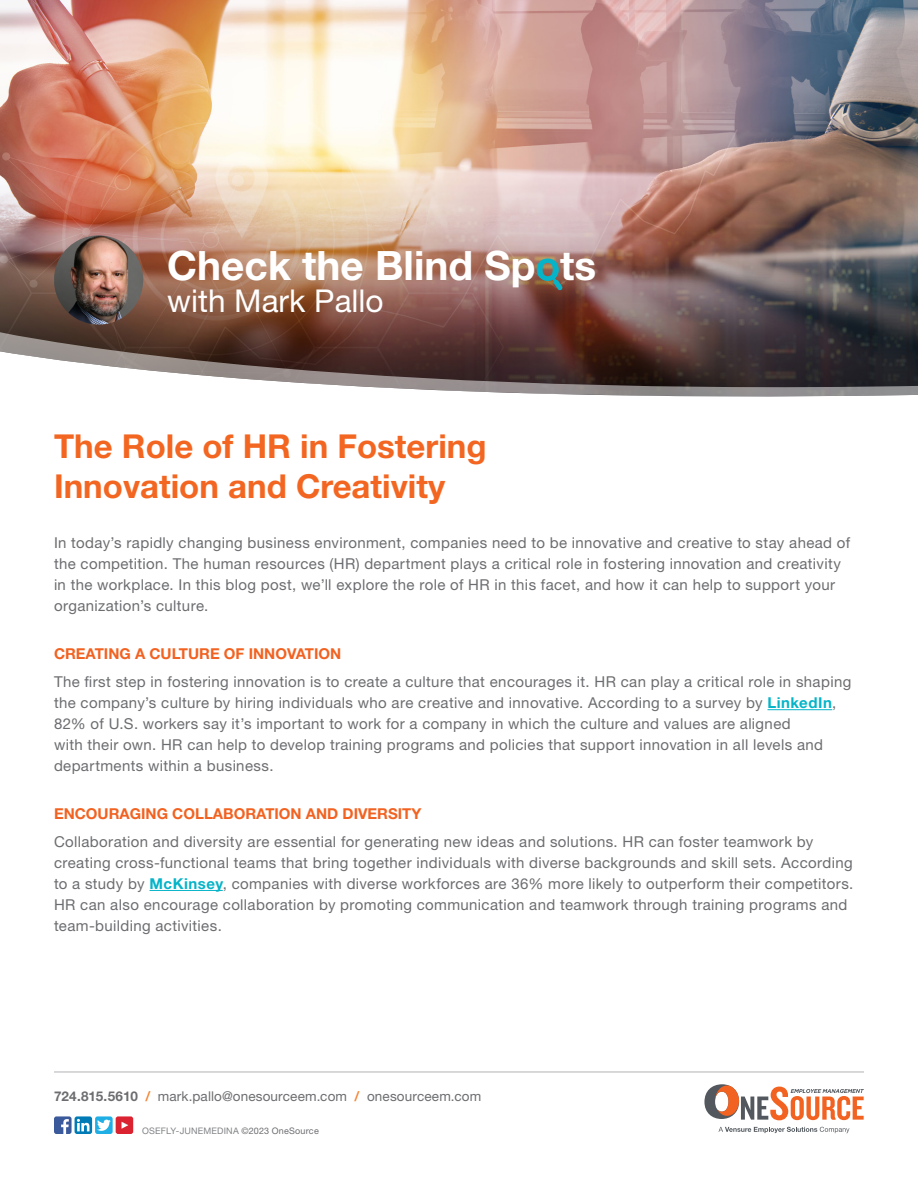
<style>
.page{position:relative;width:918px;height:1188px;background:#fff}
.page>*{position:absolute;margin:0;border:0;box-sizing:border-box;transform-origin:0 0}
.Heading_1{font:700 40.5px "Helvetica Neue LT Std";color:#fff}
.Heading_1-2{font:700 33px/39.6px "Helvetica Neue LT Std";color:#f36621}
.t1{font:31.5px "Helvetica Neue LT Std";color:#fff}
.Body{font:15px/21px "Helvetica Neue LT Std";letter-spacing:.025em;color:#6c6d70}
.Subhead_1{font:700 15px "Helvetica Neue LT Std";color:#f26221}
.t2{font:13.5px "Helvetica Neue LT Std";letter-spacing:.01em;color:#6c6d70}
.t3{font:9px "Helvetica Neue LT Std";letter-spacing:.02em;color:#818386}
.s1{color:#05b4c8}
.s2{font-weight:700;color:#05b4c8}
.s3{font-weight:700}
.s4{font-weight:700;color:#f58432}
.s5{color:#6c6d70}
</style>
<div class="page">
<hr style="left:54px;top:1072px;width:810px;height:1px;background:#b2b3b7">
<div style="left:54px;top:1116px;width:18px;height:18px;background:#3b5a9b;border-radius:2px"></div>
<svg style="left:61px;top:1119px;width:8px;height:15px"></svg>
<div style="left:75px;top:1116px;width:17px;height:18px;background:#007bb6;border-radius:2px"></div>
<svg style="left:77px;top:1119px;width:13px;height:12px"></svg>
<div style="left:95px;top:1116px;width:18px;height:18px;background:#1fafe5;border-radius:2px"></div>
<svg style="left:97px;top:1120px;width:14px;height:11px"></svg>
<div style="left:116px;top:1116px;width:17px;height:18px;background:#db2230;border-radius:2px"></div>
<svg style="left:122px;top:1122px;width:7px;height:7px"></svg>
<svg style="left:704px;top:1084px;width:160px;height:36px"></svg>
<svg style="left:718px;top:1127px;width:131px;height:6px"></svg>
<hr style="left:767px;top:709px;width:65px;height:1px;background:#05b4c8">
<hr style="left:150px;top:890px;width:73px;height:1px;background:#05b4c8">
<img style="left:0;top:0;width:918px;height:329px">
<svg style="left:0;top:329px;width:918px;height:68px"></svg>
<svg style="left:536px;top:259px;width:27px;height:31px"></svg>
<img style="left:54px;top:235px;width:89px;height:90px;border-radius:44px">
<p class="Heading_1" style="left:167px;top:241px;width:431px">Check the Blind Sp<span class="s1">o</span>ts</p>
<p class="t1" style="left:167px;top:282px;width:218px">with Mark Pallo</p>
<p class="Heading_1-2" style="left:54px;top:426px;width:434px">The Role of HR in Fostering<br>Innovation and Creativity</p>
<p class="Body" style="left:54px;top:532px;width:798px">In today’s rapidly changing business environment, companies need to be innovative and creative to stay ahead of the competition. The human resources (HR) department plays a critical role in fostering innovation and creativity in the workplace. In this blog post, we’ll explore the role of HR in this facet, and how it can help to support your organization’s culture.</p>
<p class="Subhead_1" style="left:54px;top:645px;width:289px">CREATING A CULTURE OF INNOVATION</p>
<p class="Body" style="left:54px;top:671px;width:799px">The first step in fostering innovation is to create a culture that encourages it. HR can play a critical role in shaping the company’s culture by hiring individuals who are creative and innovative. According to a survey by <span class="s2">LinkedIn</span>, 82% of U.S. workers say it’s important to work for a company in which the culture and values are aligned<br>with their own. HR can help to develop training programs and policies that support innovation in all levels and departments within a business.</p>
<p class="Subhead_1" style="left:54px;top:805px;width:369px">ENCOURAGING COLLABORATION AND DIVERSITY</p>
<p class="Body" style="left:54px;top:831px;width:801px">Collaboration and diversity are essential for generating new ideas and solutions. HR can foster teamwork by creating cross-functional teams that bring together individuals with diverse backgrounds and skill sets. According to a study by <span class="s2">McKinsey</span>, companies with diverse workforces are 36% more likely to outperform their competitors.<br>HR can also encourage collaboration by promoting communication and teamwork through training programs and team-building activities.</p>
<p class="t2" style="left:54px;top:1088px;width:429px"><span class="s3">724.815.5610</span> <span class="s4">/</span> mark.pallo@onesourceem.com <span class="s4">/</span> onesourceem.com</p>
<p class="t3" style="left:142px;top:1125px;width:178px">OSEFLY-JUNEMEDINA <span class="s5">©2023 OneSource</span></p>
</div>
